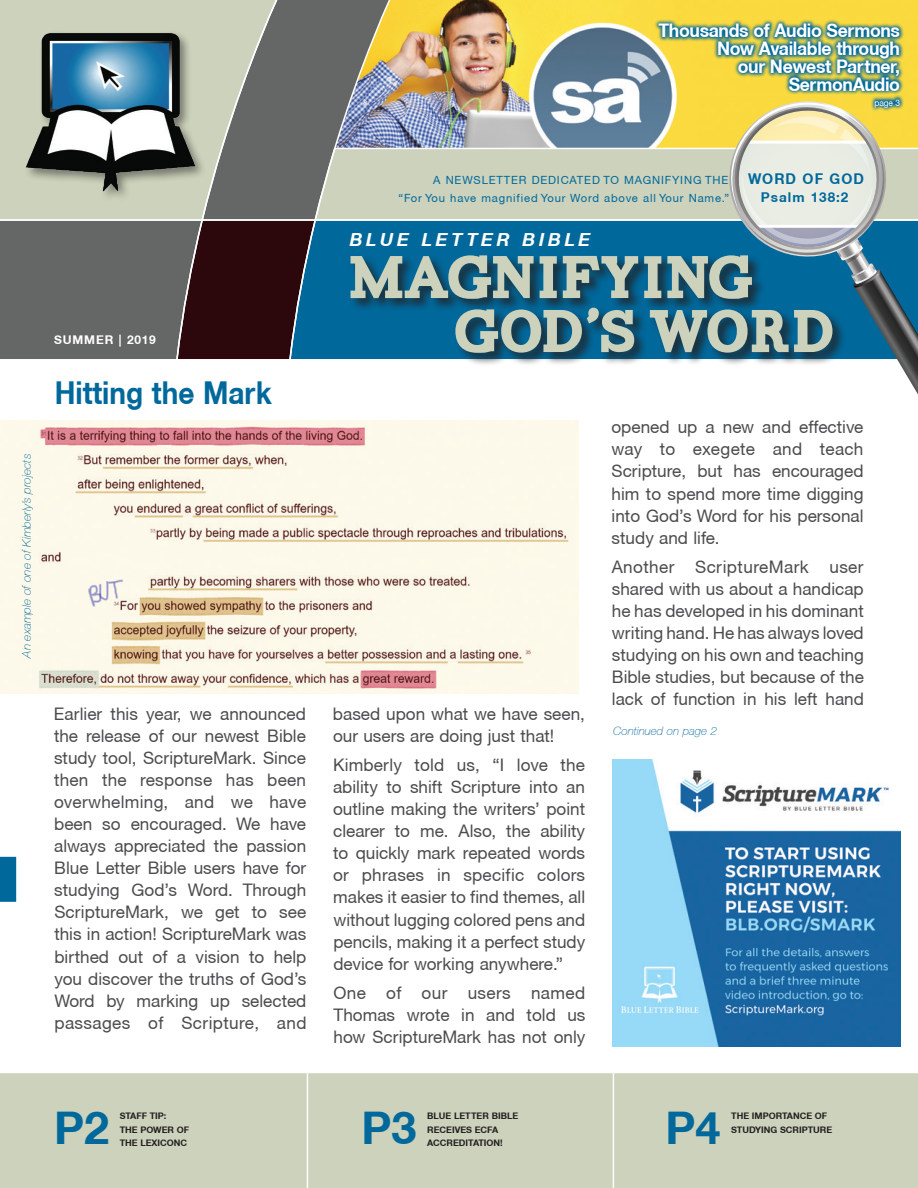
<style>
.page{position:relative;width:918px;height:1188px;background:#fff}
.page>*{position:absolute;margin:0;border:0;box-sizing:border-box;transform-origin:0 0}
.t1{font:60px "Carton";letter-spacing:-.035em;color:#ccd2bb}
.t2{font:700 45px "Helvetica Neue CE";color:#00689b}
.t3{font:700 31.5px "Helvetica Neue CE";color:#00689b;scale:.89 1}
.t4{font:700 18.75px/17.9px "Helvetica Neue CE";letter-spacing:-.02em;color:#fff;text-align:right;scale:.94 1}
.t5{font:italic 700 18px "Helvetica Neue CE";letter-spacing:.2em;color:#fff}
.Text{font:17.4px/22px "Helvetica Neue CE";color:#4b4c4d;text-align:justify}
.t6{font:700 14.85px "Helvetica Neue CE";letter-spacing:.075em;color:#00689b;scale:.95 1}
.t7{font:700 13.5px "Helvetica Neue CE";letter-spacing:.075em;color:#00689b}
.t8{font:italic 100 12px "Helvetica Neue CE";color:#00689b}
.t9{font:700 12px "Helvetica Neue CE";letter-spacing:.075em;color:#fff}
.t10{font:italic 100 11.7px "Helvetica Neue CE";color:#00689b}
.t11{font:11.25px "Helvetica Neue CE";letter-spacing:.075em;color:#00689b}
.Intro_Paragraph{font:700 9px/13.5px "Helvetica Neue CE";color:#231f20}
.t12{font:9px "Helvetica Neue CE";color:#fff;scale:.94 1}
</style>
<div class="page">
<svg style="left:0;top:857px;width:16px;height:45px"></svg>
<div style="left:1px;top:1073px;width:917px;height:115px;background:#ccd2bb"></div>
<svg style="left:0;top:1073px;width:1px;height:115px"></svg>
<hr style="left:307px;top:1073px;width:1px;height:115px;background:#fff">
<svg style="left:0;top:0;width:918px;height:394px;background:#99a196"></svg>
<div style="left:349px;top:254px;width:498px;height:113px;background:#231f20;opacity:.75"></div>
<svg style="left:654px;top:19px;width:251px;height:93px;background:#92aa6b"></svg>
<div style="left:23px;top:29px;width:184px;height:174px;background:#ccd2bb"></div>
<img style="left:6px;top:19px;width:193px;height:181px">
<img style="left:613px;top:760px;width:287px;height:287px">
<img style="left:0;top:421px;width:579px;height:272px">
<hr style="left:613px;top:1073px;width:1px;height:115px;background:#fff">
<p class="t4" style="left:659px;top:22px;width:259px">Thousands of Audio Sermons<br>Now Available through<br>our Newest Partner,<br>SermonAudio</p>
<p class="t12" style="left:875px;top:97px;width:29px">page 3</p>
<p class="t8" style="left:19px;top:658px;width:205px;rotate:-90deg">An example of one of Kimberly’s projects</p>
<p class="t11" style="left:433px;top:173px;width:297px">A NEWSLETTER DEDICATED TO MAGNIFYING THE</p>
<p class="t6" style="left:748px;top:169px;width:123px">WORD OF GOD</p>
<p class="t11" style="left:398px;top:191px;width:332px">“For You have magnified Your Word above all Your Name.”</p>
<p class="t7" style="left:761px;top:188px;width:89px">Psalm 138:2</p>
<p class="t9" style="left:54px;top:333px;width:103px">SUMMER | 2019</p>
<p class="t3" style="left:55px;top:374px;width:245px">Hitting the Mark</p>
<p class="t5" style="left:350px;top:229px;width:242px">BLUE LETTER BIBLE</p>
<p class="t1" style="left:348px;top:253px;width:408px">MagnifYING</p>
<p class="t1" style="left:453px;top:307px;width:383px">GOD’S WORD</p>
<p class="Text" style="left:611px;top:416px;width:254px">opened up a new and effective way to exegete and teach Scripture, but has encouraged him to spend more time digging into God’s Word for his personal study and life.</p>
<p class="Text" style="left:612px;top:556px;width:254px">Another ScriptureMark user shared with us about a handicap he has developed in his dominant writing hand. He has always loved studying on his own and teaching Bible studies, but because of the lack of function in his left hand</p>
<p class="Text" style="left:54px;top:703px;width:254px">Earlier this year, we announced the release of our newest Bible study tool, ScriptureMark. Since then the response has been overwhelming, and we have been so encouraged. We have always appreciated the passion Blue Letter Bible users have for studying God’s Word. Through ScriptureMark, we get to see this in action! ScriptureMark was birthed out of a vision to help you discover the truths of God’s Word by marking up selected passages of Scripture, and</p>
<p class="Text" style="left:333px;top:703px;width:254px">based upon what we have seen, our users are doing just that!</p>
<p class="Text" style="left:333px;top:754px;width:254px">Kimberly told us, “I love the ability to shift Scripture into an outline making the writers’ point clearer to me. Also, the ability to quickly mark repeated words or phrases in specific colors makes it easier to find themes, all without lugging colored pens and pencils, making it a perfect study device for working anywhere.”</p>
<p class="Text" style="left:333px;top:982px;width:254px">One of our users named Thomas wrote in and told us how ScriptureMark has not only</p>
<p class="t10" style="left:613px;top:724px;width:105px">Continued on page 2</p>
<p class="t2" style="left:54px;top:1100px;width:57px">P2</p>
<p class="Intro_Paragraph" style="left:120px;top:1110px;width:48px">STAFF TIP:</p>
<p class="Intro_Paragraph" style="left:120px;top:1123px;width:71px">THE POWER OF<br>THE LEXICONC</p>
<p class="t2" style="left:361px;top:1100px;width:57px">P3</p>
<p class="Intro_Paragraph" style="left:427px;top:1110px;width:93px">BLUE LETTER BIBLE<br>RECEIVES ECFA<br>ACCREDITATION!</p>
<p class="t2" style="left:665px;top:1100px;width:57px">P4</p>
<p class="Intro_Paragraph" style="left:731px;top:1110px;width:103px">THE IMPORTANCE OF<br>STUDYING SCRIPTURE</p>
</div>
